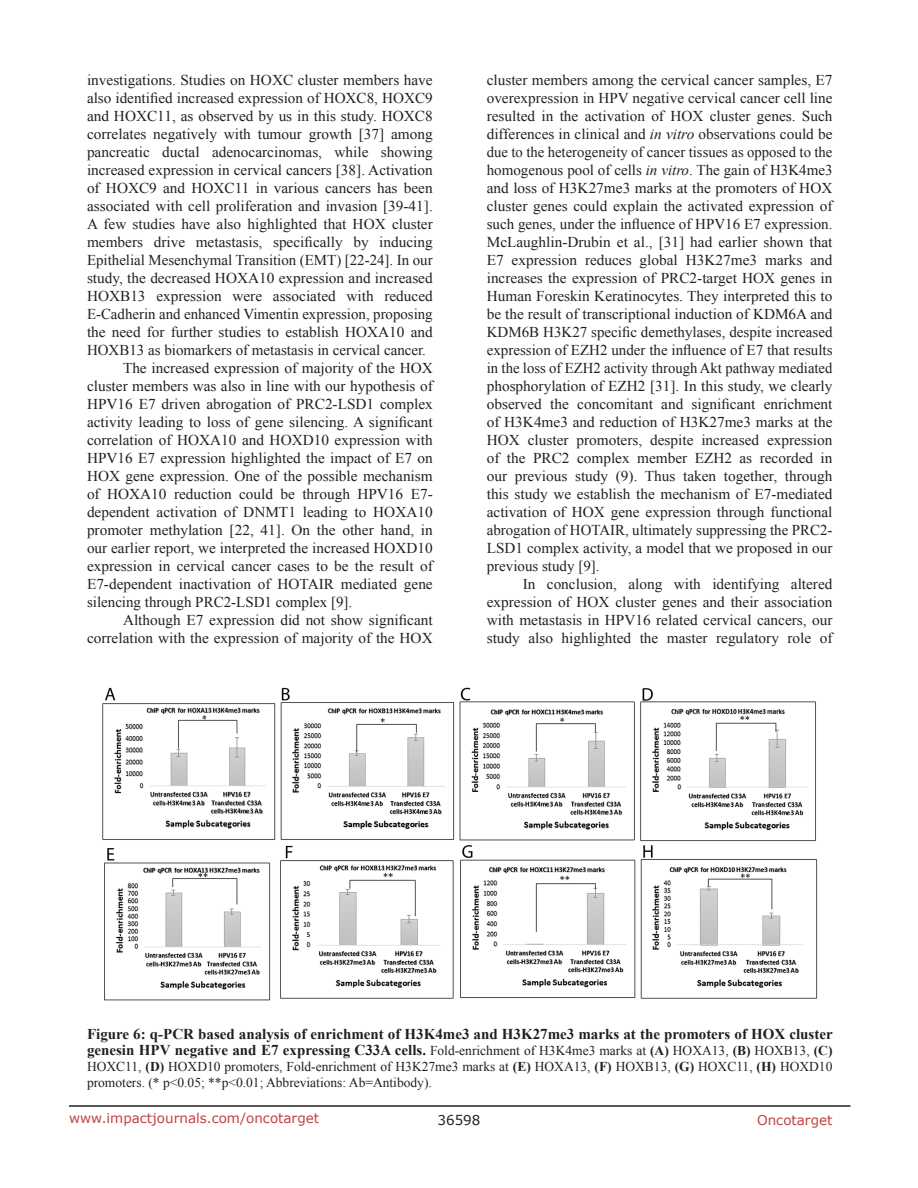
<style>
.page{position:relative;width:918px;height:1188px;background:#fff}
.page>*{position:absolute;margin:0;border:0;box-sizing:border-box;transform-origin:0 0}
.BodyText{font:15px/18px "Times New Roman";color:#231f20;text-align:justify}
.figuretext{font:700 15px "Times New Roman";color:#231f20}
.figuretext-2{font:13.5px/16.2px "Times New Roman";color:#231f20;text-align:justify}
.t1{font:13.5px "Verdana";color:#c24141}
.t2{font:13.5px "Verdana";color:#231f20}
.s1{font-style:italic}
.s2{font-weight:700;font-size:15px}
.s3{font-weight:700}
</style>
<div class="page">
<hr style="left:69px;top:1105px;width:781px;height:2px;background:#231f20">
<img style="left:102px;top:687px;width:716px;height:314px">
<p class="BodyText" style="left:87px;top:71px;width:347px">investigations. Studies on HOXC cluster members have also identified increased expression of HOXC8, HOXC9 and HOXC11, as observed by us in this study. HOXC8 correlates negatively with tumour growth [37] among pancreatic ductal adenocarcinomas, while showing increased expression in cervical cancers [38]. Activation of HOXC9 and HOXC11 in various cancers has been associated with cell proliferation and invasion [39-41].<br>A few studies have also highlighted that HOX cluster members drive metastasis, specifically by inducing Epithelial Mesenchymal Transition (EMT) [22-24]. In our study, the decreased HOXA10 expression and increased HOXB13 expression were associated with reduced E-Cadherin and enhanced Vimentin expression, proposing the need for further studies to establish HOXA10 and HOXB13 as biomarkers of metastasis in cervical cancer.</p>
<p class="BodyText" style="left:87px;top:359px;width:347px;text-indent:36px">The increased expression of majority of the HOX cluster members was also in line with our hypothesis of HPV16 E7 driven abrogation of PRC2-LSD1 complex activity leading to loss of gene silencing. A significant correlation of HOXA10 and HOXD10 expression with HPV16 E7 expression highlighted the impact of E7 on HOX gene expression. One of the possible mechanism of HOXA10 reduction could be through HPV16 E7- dependent activation of DNMT1 leading to HOXA10 promoter methylation [22, 41]. On the other hand, in our earlier report, we interpreted the increased HOXD10 expression in cervical cancer cases to be the result of E7-dependent inactivation of HOTAIR mediated gene silencing through PRC2-LSD1 complex [9].</p>
<p class="BodyText" style="left:87px;top:611px;width:347px;text-align:right">Although E7 expression did not show significant correlation with the expression of majority of the HOX</p>
<p class="BodyText" style="left:487px;top:71px;width:347px">cluster members among the cervical cancer samples, E7 overexpression in HPV negative cervical cancer cell line resulted in the activation of HOX cluster genes. Such differences in clinical and <span class="s1">in vitro</span> observations could be due to the heterogeneity of cancer tissues as opposed to the homogenous pool of cells <span class="s1">in vitro</span>. The gain of H3K4me3 and loss of H3K27me3 marks at the promoters of HOX cluster genes could explain the activated expression of such genes, under the influence of HPV16 E7 expression.<br>McLaughlin-Drubin et al., [31] had earlier shown that E7 expression reduces global H3K27me3 marks and increases the expression of PRC2-target HOX genes in Human Foreskin Keratinocytes. They interpreted this to be the result of transcriptional induction of KDM6A and KDM6B H3K27 specific demethylases, despite increased expression of EZH2 under the influence of E7 that results in the loss of EZH2 activity through Akt pathway mediated phosphorylation of EZH2 [31]. In this study, we clearly observed the concomitant and significant enrichment of H3K4me3 and reduction of H3K27me3 marks at the HOX cluster promoters, despite increased expression of the PRC2 complex member EZH2 as recorded in our previous study (9). Thus taken together, through this study we establish the mechanism of E7-mediated activation of HOX gene expression through functional abrogation of HOTAIR, ultimately suppressing the PRC2- LSD1 complex activity, a model that we proposed in our previous study [9].</p>
<p class="BodyText" style="left:487px;top:575px;width:347px;text-indent:36px">In conclusion, along with identifying altered expression of HOX cluster genes and their association with metastasis in HPV16 related cervical cancers, our study also highlighted the master regulatory role of</p>
<p class="figuretext" style="left:87px;top:1023px;width:747px">Figure 6: q-PCR based analysis of enrichment of H3K4me3 and H3K27me3 marks at the promoters of HOX cluster</p>
<p class="figuretext-2" style="left:87px;top:1042px;width:747px"><span class="s2">genesin HPV negative and E7 expressing C33A cells.</span> Fold-enrichment of H3K4me3 marks at <span class="s3">(A)</span> HOXA13, <span class="s3">(B)</span> HOXB13, <span class="s3">(C)<br></span>HOXC11, <span class="s3">(D)</span> HOXD10 promoters, Fold-enrichment of H3K27me3 marks at <span class="s3">(E)</span> HOXA13, <span class="s3">(F)</span> HOXB13, <span class="s3">(G)</span> HOXC11, <span class="s3">(H)</span> HOXD10 promoters. (* p&lt;0.05; **p&lt;0.01; Abbreviations: Ab=Antibody).</p>
<p class="t1" style="left:69px;top:1109px;width:252px">www.impactjournals.com/oncotarget</p>
<p class="t2" style="left:438px;top:1111px;width:44px">36598</p>
<p class="t1" style="left:757px;top:1111px;width:77px">Oncotarget</p>
</div>
